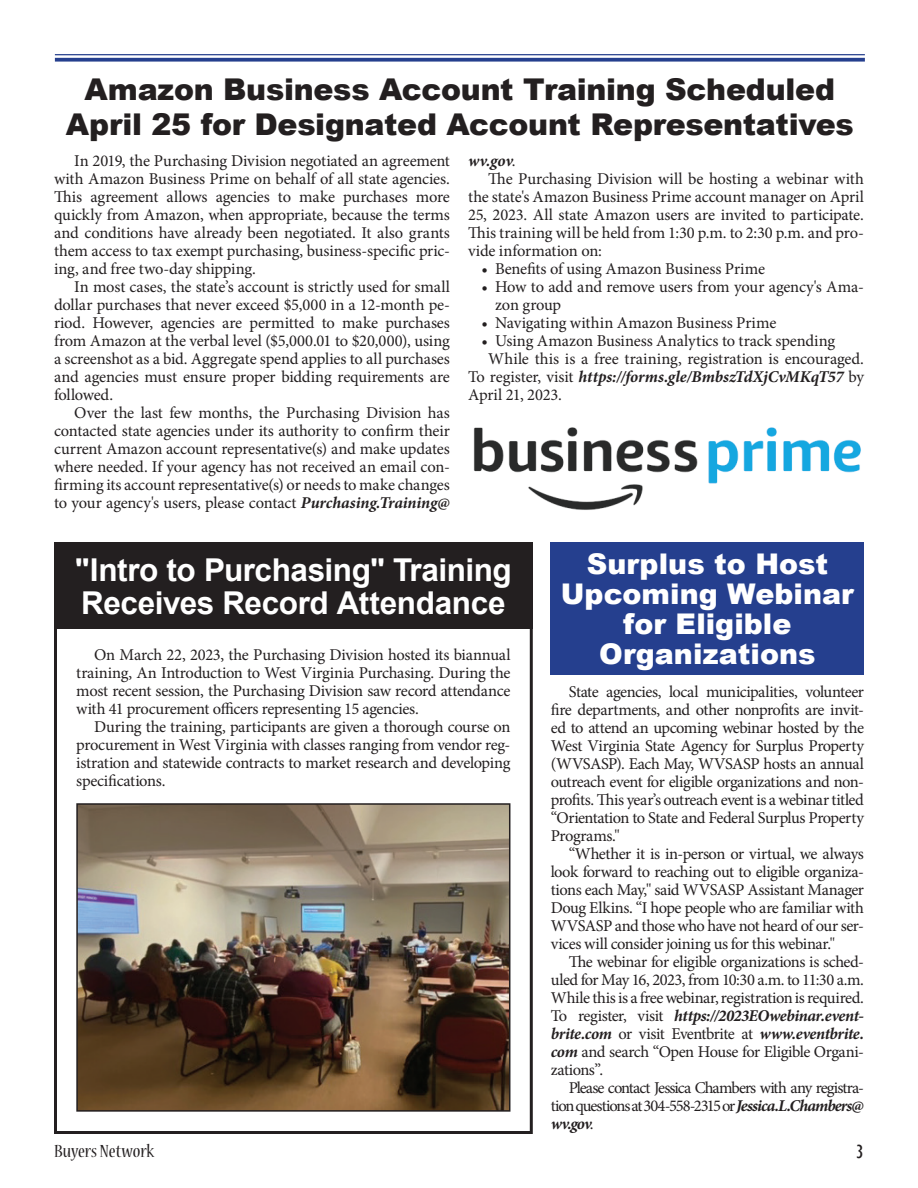
<style>
.page{position:relative;width:918px;height:1188px;background:#fff}
.page>*{position:absolute;margin:0;border:0;box-sizing:border-box;transform-origin:0 0}
.t1{font:700 31.5px/33px "Arial";letter-spacing:-.015em;color:#fff}
.t2{font:900 30px/34.5px "Arial";letter-spacing:-.01em;color:#231f20;text-align:center}
.t3{font:900 28.5px/30px "Arial";color:#fff;text-align:center}
.t4{font:condensed 19.5px "Nueva Std";color:#231f20;scale:1.08 1}
.t5{font:condensed 19.5px "Gill Sans";color:#231f20;scale:1.08 1}
.t6{font:16.5px/18px "Minion Pro";letter-spacing:-.015em;color:#231f20;text-align:justify}
.t7{font:italic 700 16.5px "Minion Pro";letter-spacing:-.005em;color:#231f20}
.s1{font-weight:700;font-style:italic}
.s2{font-weight:400;font-style:normal}
</style>
<div class="page">
<hr style="left:55px;top:54px;width:810px;height:1px;background:#253f8e">
<svg style="left:55px;top:58px;width:810px;height:4px;background:#3c5399"></svg>
<div style="left:551px;top:542px;width:313px;height:133px;background:#253f8e"></div>
<img style="left:473px;top:427px;width:388px;height:83px">
<div style="left:54px;top:542px;width:479px;height:592px;border:3px solid #231f20"></div>
<div style="left:54px;top:542px;width:479px;height:87px;background:#231f20"></div>
<img style="left:79px;top:806px;width:428px;height:303px">
<div style="left:76px;top:803px;width:434px;height:309px;border:2px solid #231f20"></div>
<h2 class="t2" style="left:66px;top:71px;width:789px">Amazon Business Account Training Scheduled<br>April 25 for Designated Account Representatives</h2>
<p class="t6" style="left:54px;top:152px;width:398px;text-indent:20px">In 2019, the Purchasing Division negotiated an agreement with Amazon Business Prime on behalf of all state agencies.<br>This agreement allows agencies to make purchases more quickly from Amazon, when appropriate, because the terms and conditions have already been negotiated. It also grants them access to tax exempt purchasing, business-specific pric&shy;ing, and free two-day shipping.</p>
<p class="t6" style="left:54px;top:278px;width:398px;text-indent:20px">In most cases, the state’s account is strictly used for small dollar purchases that never exceed $5,000 in a 12-month pe&shy;riod. However, agencies are permitted to make purchases from Amazon at the verbal level ($5,000.01 to $20,000), using a screenshot as a bid. Aggregate spend applies to all purchases and agencies must ensure proper bidding requirements are followed.</p>
<p class="t6" style="left:54px;top:404px;width:398px;text-indent:20px">Over the last few months, the Purchasing Division has contacted state agencies under its authority to confirm their current Amazon account representative(s) and make updates where needed. If your agency has not received an email con&shy;firming its account representative(s) or needs to make changes to your agency's users, please contact <span class="s1">Purchasing.Training@</span></p>
<p class="t7" style="left:468px;top:149px;width:49px">wv.gov<span class="s2">.</span></p>
<p class="t6" style="left:488px;top:170px;width:377px">The Purchasing Division will be hosting a webinar with</p>
<p class="t6" style="left:468px;top:188px;width:398px">the state's Amazon Business Prime account manager on April</p>
<p class="t6" style="left:468px;top:206px;width:397px">25, 2023. All state Amazon users are invited to participate.</p>
<p class="t6" style="left:468px;top:224px;width:397px">This training will be held from 1:30 p.m. to 2:30 p.m. and pro-</p>
<p class="t6" style="left:468px;top:242px;width:136px">vide information on:</p>
<p class="t6" style="left:482px;top:260px;width:285px">• Benefits of using Amazon Business Prime</p>
<p class="t6" style="left:495px;top:278px;width:371px;text-indent:-13px">• How to add and remove users from your agency's Ama&shy;zon group</p>
<p class="t6" style="left:482px;top:314px;width:296px">• Navigating within Amazon Business Prime</p>
<p class="t6" style="left:482px;top:332px;width:355px">• Using Amazon Business Analytics to track spending</p>
<p class="t6" style="left:488px;top:350px;width:377px">While this is a free training, registration is encouraged.</p>
<p class="t7" style="left:468px;top:365px;width:398px"><span class="s2">To register, visit</span> https://forms.gle/BmbszTdXjCvMKqT57 <span class="s2">by</span></p>
<p class="t6" style="left:468px;top:386px;width:95px">April 21, 2023.</p>
<h1 class="t1" style="left:75px;top:553px;width:438px">"Intro to Purchasing" Training<br>Receives Record Attendance</h1>
<p class="t6" style="left:76px;top:646px;width:436px;text-indent:18px">On March 22, 2023, the Purchasing Division hosted its biannual training, An Introduction to West Virginia Purchasing. During the most recent session, the Purchasing Division saw record attendance with 41 procurement officers representing 15 agencies.</p>
<p class="t6" style="left:76px;top:718px;width:436px;text-indent:18px">During the training, participants are given a thorough course on procurement in West Virginia with classes ranging from vendor reg&shy;istration and statewide contracts to market research and developing specifications.</p>
<h3 class="t3" style="left:561px;top:548px;width:295px">Surplus to Host<br>Upcoming Webinar for Eligible<br>Organizations</h3>
<p class="t6" style="left:551px;top:683px;width:315px;text-indent:18px">State agencies, local municipalities, volunteer fire departments, and other nonprofits are invit&shy;ed to attend an upcoming webinar hosted by the West Virginia State Agency for Surplus Property (WVSASP). Each May, WVSASP hosts an annual outreach event for eligible organizations and non&shy;profits. This year’s outreach event is a webinar titled “Orientation to State and Federal Surplus Property Programs."</p>
<p class="t6" style="left:551px;top:845px;width:315px;text-indent:18px">“Whether it is in-person or virtual, we always look forward to reaching out to eligible organiza&shy;tions each May," said WVSASP Assistant Manager Doug Elkins. “I hope people who are familiar with WVSASP and those who have not heard of our ser&shy;vices will consider joining us for this webinar."</p>
<p class="t6" style="left:551px;top:953px;width:315px;text-indent:18px">The webinar for eligible organizations is sched&shy;uled for May 16, 2023, from 10:30 a.m. to 11:30 a.m.<br>While this is a free webinar, registration is required.<br>To register, visit <span class="s1">https://2023EOwebinar.event&shy;brite.com</span> or visit Eventbrite at <span class="s1">www.eventbrite. com</span> and search “Open House for Eligible Organi&shy;zations”.</p>
<p class="t6" style="left:551px;top:1079px;width:315px;text-indent:18px">Please contact Jessica Chambers with any registra&shy;tion questions at 304-558-2315 or <span class="s1">Jessica.L.Chambers@ wv.gov</span>.</p>
<p class="t4" style="left:54px;top:1143px;width:94px">Buyers Network</p>
<p class="t5" style="left:856px;top:1140px;width:9px">3</p>
</div>
